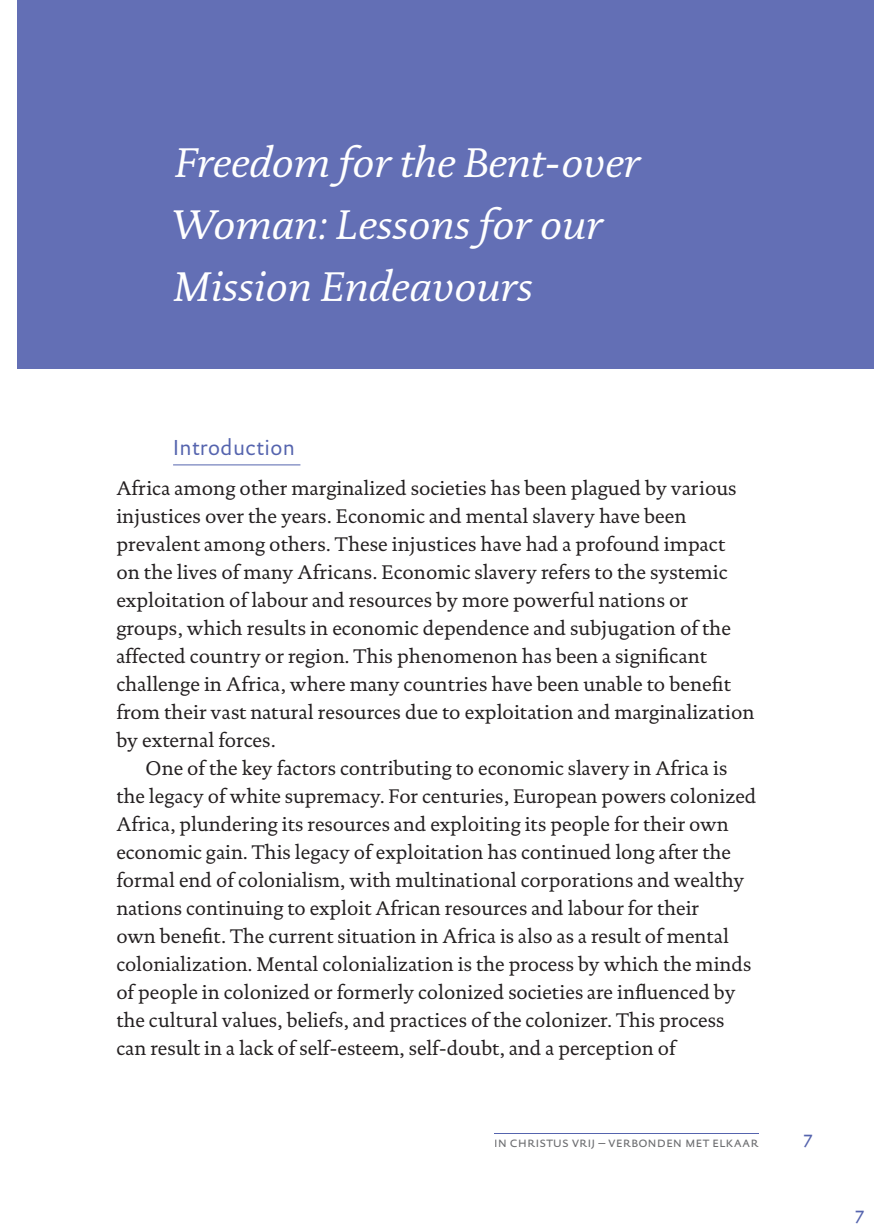
<style>
.page{position:relative;width:874px;height:1225px;background:#fff}
.page>*{position:absolute;margin:0;border:0;box-sizing:border-box;transform-origin:0 0}
.t1{font:italic 42px/62px "DTL Documenta TOT";color:#fff}
.t2{font:22px "DTL Documenta Sans TOT";letter-spacing:.02em;color:#5564ae}
.t3{font:20px/28px "DTL Documenta TOT";color:#231f20}
.t4{font:18px "DTL Documenta Sans TOT";color:#5564ae}
.t5{font:14px "DTL Documenta Sans TOT Caps";color:#6d6e71}
</style>
<div class="page">
<hr style="left:493px;top:1132px;width:265px;height:1px;background:#5564ae">
<hr style="left:173px;top:464px;width:127px;height:1px;background:#5564ae">
<div style="left:17px;top:0;width:856px;height:369px;background:#636fb5"></div>
<h1 class="t1" style="left:173px;top:131px;width:468px">Freedom for the Bent-over<br>Woman: Lessons for our<br>Mission Endeavours</h1>
<p class="t2" style="left:173px;top:434px;width:123px">Introduction</p>
<p class="t3" style="left:116px;top:474px;width:639px">Africa among other marginalized societies has been plagued by various injustices over the years. Economic and mental slavery have been prevalent among others. These injustices have had a profound impact<br>on the lives of many Africans. Economic slavery refers to the systemic exploitation of labour and resources by more powerful nations or groups, which results in economic dependence and subjugation of the affected country or region. This phenomenon has been a significant challenge in Africa, where many countries have been unable to benefit from their vast natural resources due to exploitation and marginalization by external forces.</p>
<p class="t3" style="left:116px;top:754px;width:641px;text-indent:28px">One of the key factors contributing to economic slavery in Africa is the legacy of white supremacy. For centuries, European powers colonized Africa, plundering its resources and exploiting its people for their own economic gain. This legacy of exploitation has continued long after the formal end of colonialism, with multinational corporations and wealthy nations continuing to exploit African resources and labour for their<br>own benefit. The current situation in Africa is also as a result of mental colonialization. Mental colonialization is the process by which the minds of people in colonized or formerly colonized societies are influenced by the cultural values, beliefs, and practices of the colonizer. This process can result in a lack of self-esteem, self-doubt, and a perception of</p>
<p class="t5" style="left:493px;top:1133px;width:266px">in christus vrij – verbonden met elkaar</p>
<p class="t4" style="left:802px;top:1130px;width:12px">7</p>
<p class="t4" style="left:853px;top:1205px;width:12px">7</p>
</div>
